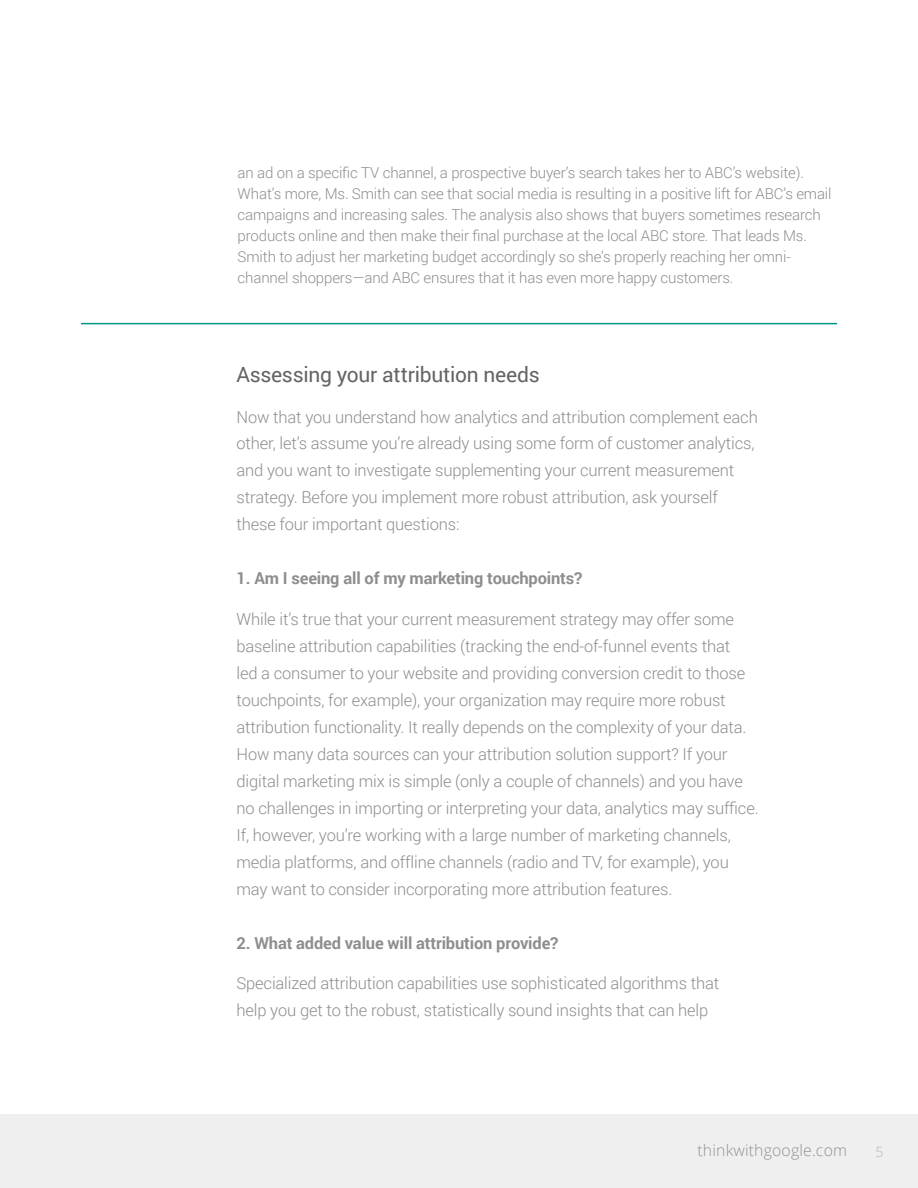
<style>
.page{position:relative;width:918px;height:1188px;background:#fff}
.page>*{position:absolute;margin:0;border:0;box-sizing:border-box;transform-origin:0 0}
.t1{font:21px "Roboto";letter-spacing:-.01em;color:#646464}
.t2{font:300 16.5px/27px "Roboto";letter-spacing:-.01em;color:#8e8e8e}
.t3{font:700 16.5px "Roboto";letter-spacing:-.01em;color:#8e8e8e}
.t4{font:300 15.75px "Open Sans";letter-spacing:.01em;color:#666766}
.t5{font:300 15px/21px "Roboto";letter-spacing:-.01em;color:#8e8e8e}
.t6{font:14.25px "Open Sans";color:#c9c9c9}
</style>
<div class="page">
<div style="left:0;top:1114px;width:918px;height:74px;background:#f0eff0"></div>
<hr style="left:81px;top:323px;width:756px;height:1px;background:#009688">
<p class="t5" style="left:238px;top:161px;width:596px">an ad on a specific TV channel, a prospective buyer’s search takes her to ABC’s website).<br>What’s more, Ms. Smith can see that social media is resulting in a positive lift for ABC’s email campaigns and increasing sales. The analysis also shows that buyers sometimes research products online and then make their final purchase at the local ABC store. That leads Ms.<br>Smith to adjust her marketing budget accordingly so she’s properly reaching her omni&shy;channel shoppers—and ABC ensures that it has even more happy customers.</p>
<p class="t1" style="left:237px;top:360px;width:305px">Assessing your attribution needs</p>
<p class="t2" style="left:237px;top:403px;width:523px">Now that you understand how analytics and attribution complement each other, let’s assume you’re already using some form of customer analytics, and you want to investigate supplementing your current measurement strategy. Before you implement more robust attribution, ask yourself these four important questions:</p>
<p class="t3" style="left:237px;top:567px;width:347px">1. Am I seeing all of my marketing touchpoints?</p>
<p class="t2" style="left:237px;top:605px;width:524px">While it’s true that your current measurement strategy may offer some baseline attribution capabilities (tracking the end-of-funnel events that<br>led a consumer to your website and providing conversion credit to those touchpoints, for example), your organization may require more robust attribution functionality. It really depends on the complexity of your data.<br>How many data sources can your attribution solution support? If your digital marketing mix is simple (only a couple of channels) and you have no challenges in importing or interpreting your data, analytics may suffice.<br>If, however, you’re working with a large number of marketing channels, media platforms, and offline channels (radio and TV, for example), you may want to consider incorporating more attribution features.</p>
<p class="t3" style="left:237px;top:931px;width:323px">2. What added value will attribution provide?</p>
<p class="t2" style="left:237px;top:970px;width:484px">Specialized attribution capabilities use sophisticated algorithms that help you get to the robust, statistically sound insights that can help</p>
<p class="t4" style="left:698px;top:1140px;width:151px">thinkwithgoogle.com</p>
<p class="t6" style="left:876px;top:1142px;width:10px">5</p>
</div>
